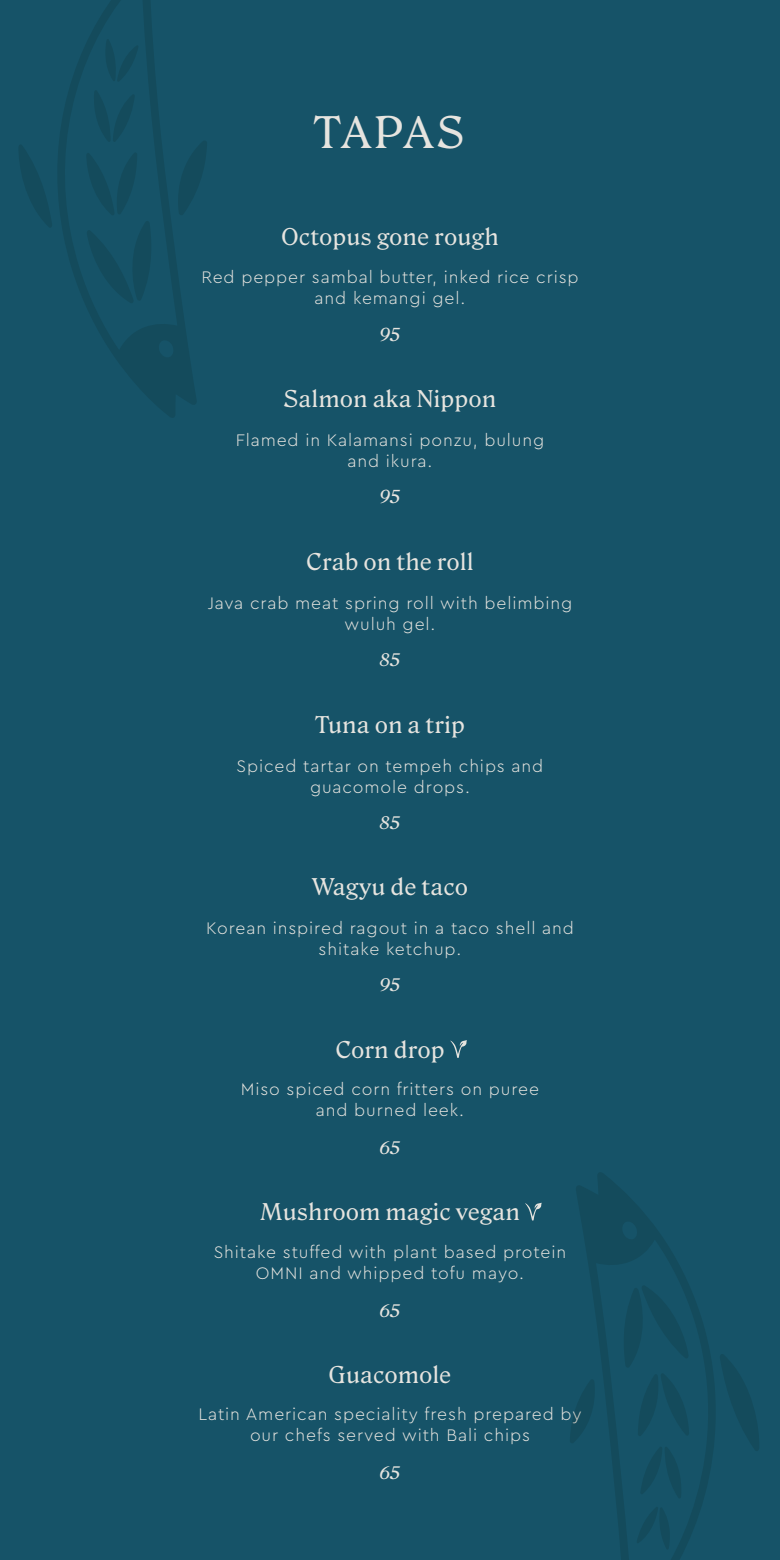
<style>
.page{position:relative;width:780px;height:1560px;background:#fff}
.page>*{position:absolute;margin:0;border:0;box-sizing:border-box;transform-origin:0 0}
.t1{font:42.5px "Roslindale Text";letter-spacing:.02em;color:#e6e4df}
.t2{font:22.5px "Roslindale Text";color:#e6e4df}
.t3{font:300 17.5px/21px "Cera Pro";letter-spacing:.05em;color:#e6e4df;text-align:center}
.t4{font:italic 17.5px "Roslindale Text";color:#e6e4df}
.t5{font:italic 17px "Roslindale Text";color:#e6e4df;scale:1.04 1}
</style>
<div class="page">
<div style="left:0;top:0;width:780px;height:1559px;background:#165368"></div>
<svg style="left:525px;top:1203px;width:16px;height:17px"></svg>
<svg style="left:450px;top:1040px;width:17px;height:17px"></svg>
<svg style="left:58px;top:0;width:138px;height:418px"></svg>
<svg style="left:86px;top:152px;width:69px;height:152px"></svg>
<svg style="left:93px;top:89px;width:42px;height:54px"></svg>
<svg style="left:103px;top:39px;width:36px;height:43px"></svg>
<svg style="left:177px;top:139px;width:30px;height:77px"></svg>
<svg style="left:19px;top:145px;width:33px;height:82px"></svg>
<svg style="left:576px;top:1173px;width:139px;height:386px"></svg>
<svg style="left:620px;top:1284px;width:69px;height:152px"></svg>
<svg style="left:640px;top:1445px;width:42px;height:53px"></svg>
<svg style="left:636px;top:1505px;width:36px;height:44px"></svg>
<svg style="left:720px;top:1354px;width:39px;height:97px"></svg>
<svg style="left:570px;top:1378px;width:26px;height:65px"></svg>
<h1 class="t1" style="left:313px;top:97px;width:153px">TAPAS</h1>
<p class="t2" style="left:281px;top:218px;width:219px">Octopus gone rough</p>
<p class="t3" style="left:201px;top:266px;width:379px">Red pepper sambal butter, inked rice crisp and kemangi gel.</p>
<p class="t4" style="left:379px;top:320px;width:22px">95</p>
<p class="t2" style="left:283px;top:380px;width:214px">Salmon aka Nippon</p>
<p class="t3" style="left:236px;top:429px;width:310px">Flamed in Kalamansi ponzu, bulung and ikura.</p>
<p class="t4" style="left:379px;top:482px;width:22px">95</p>
<p class="t2" style="left:306px;top:543px;width:169px">Crab on the roll</p>
<p class="t3" style="left:208px;top:591px;width:366px">Java crab meat spring roll with belimbing wuluh gel.</p>
<p class="t5" style="left:379px;top:646px;width:22px">85</p>
<p class="t2" style="left:315px;top:706px;width:152px">Tuna on a trip</p>
<p class="t3" style="left:237px;top:754px;width:308px">Spiced tartar on tempeh chips and guacomole drops.</p>
<p class="t5" style="left:379px;top:808px;width:22px">85</p>
<p class="t2" style="left:312px;top:868px;width:158px">Wagyu de taco</p>
<p class="t3" style="left:206px;top:916px;width:369px">Korean inspired ragout in a taco shell and shitake ketchup.</p>
<p class="t5" style="left:379px;top:971px;width:22px">95</p>
<p class="t2" style="left:335px;top:1031px;width:111px">Corn drop</p>
<p class="t3" style="left:241px;top:1077px;width:300px">Miso spiced corn fritters on puree and burned leek.</p>
<p class="t5" style="left:379px;top:1133px;width:22px">65</p>
<p class="t2" style="left:260px;top:1193px;width:261px">Mushroom magic vegan</p>
<p class="t3" style="left:214px;top:1240px;width:354px">Shitake stuffed with plant based protein<br>OMNI and whipped tofu mayo.</p>
<p class="t5" style="left:379px;top:1296px;width:22px">65</p>
<p class="t2" style="left:328px;top:1356px;width:124px">Guacomole</p>
<p class="t3" style="left:198px;top:1402px;width:384px">Latin American speciality fresh prepared by our chefs served with Bali chips</p>
<p class="t5" style="left:379px;top:1458px;width:22px">65</p>
</div>
